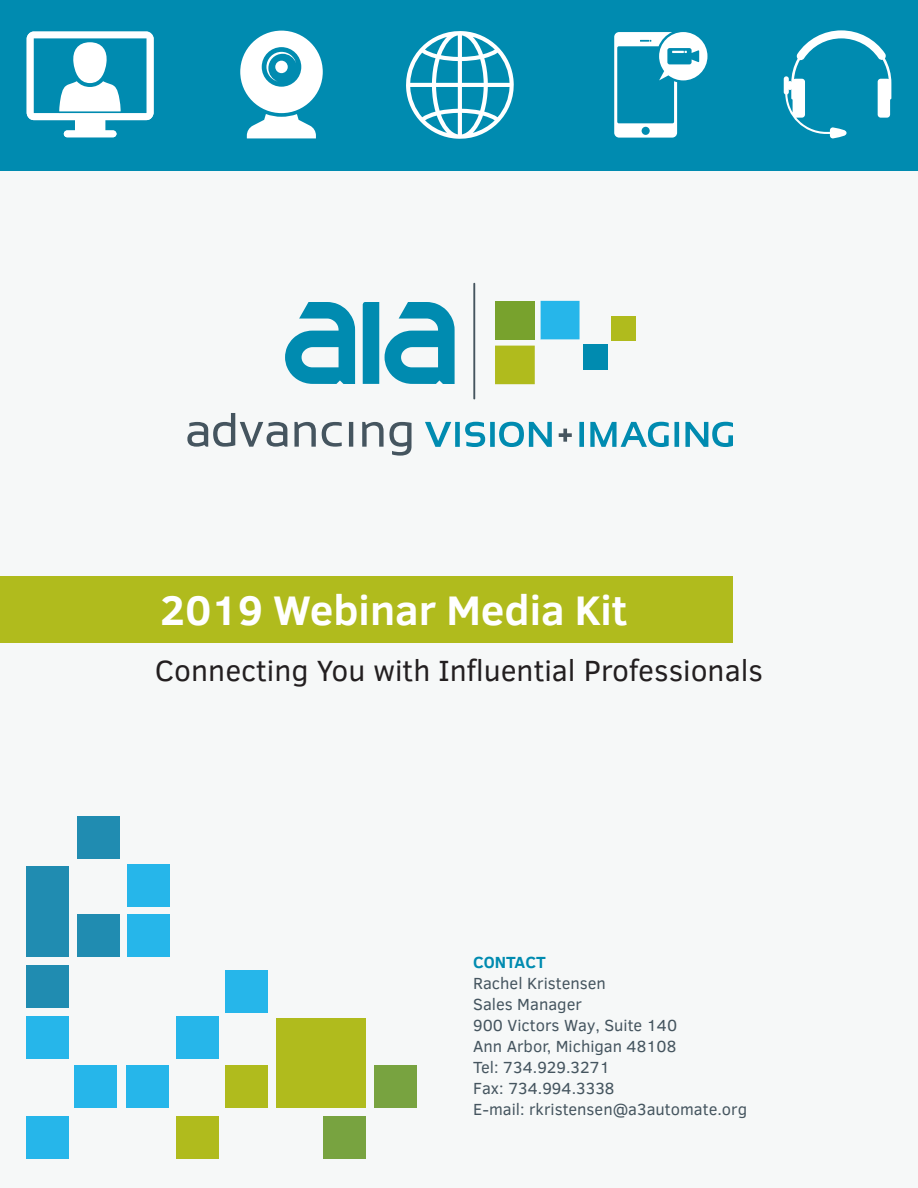
<style>
.page{position:relative;width:918px;height:1188px;background:#f6f8f8}
.page>*{position:absolute;margin:0;border:0;box-sizing:border-box;transform-origin:0 0}
.t1{font:700 42.45px "Clear Sans";color:#fff}
.t2{font:30px "Clear Sans";color:#231f20}
.t3{font:16.5px/21px "Clear Sans";color:#45555f}
.s1{font-weight:700;color:#008bb0}
</style>
<div class="page">
<svg style="left:285px;top:302px;width:170px;height:82px"></svg>
<hr style="left:473px;top:283px;width:2px;height:116px;background:#45555f">
<div style="left:495px;top:301px;width:40px;height:38px;background:#78a22d"></div>
<div style="left:541px;top:301px;width:39px;height:39px;background:#26b6ea"></div>
<div style="left:611px;top:316px;width:25px;height:25px;background:#b0bb1d"></div>
<div style="left:495px;top:345px;width:40px;height:39px;background:#b0bb1d"></div>
<div style="left:583px;top:345px;width:25px;height:25px;background:#008bb0"></div>
<svg style="left:187px;top:413px;width:225px;height:43px"></svg>
<svg style="left:425px;top:422px;width:127px;height:25px"></svg>
<svg style="left:559px;top:429px;width:13px;height:13px"></svg>
<svg style="left:579px;top:422px;width:154px;height:25px"></svg>
<div style="left:0;top:577px;width:733px;height:66px;background:#b0bb1d"></div>
<div style="left:0;top:0;width:918px;height:171px;background:#008bb0"></div>
<div style="left:77px;top:816px;width:43px;height:43px;background:#208cb1"></div>
<div style="left:26px;top:965px;width:43px;height:43px;background:#208cb1"></div>
<div style="left:26px;top:1017px;width:43px;height:42px;background:#26b6ea"></div>
<div style="left:74px;top:1065px;width:43px;height:43px;background:#26b6ea"></div>
<div style="left:26px;top:1116px;width:43px;height:43px;background:#26b6ea"></div>
<div style="left:126px;top:1065px;width:43px;height:43px;background:#26b6ea"></div>
<div style="left:176px;top:1116px;width:43px;height:43px;background:#b0bb1d"></div>
<div style="left:225px;top:1065px;width:43px;height:43px;background:#b0bb1d"></div>
<div style="left:176px;top:1017px;width:43px;height:42px;background:#26b6ea"></div>
<div style="left:225px;top:970px;width:43px;height:43px;background:#26b6ea"></div>
<div style="left:323px;top:1116px;width:43px;height:43px;background:#78a340"></div>
<div style="left:375px;top:1065px;width:42px;height:43px;background:#78a340"></div>
<div style="left:277px;top:1018px;width:89px;height:90px;background:#b0bb1d"></div>
<div style="left:128px;top:864px;width:42px;height:43px;background:#26b6ea"></div>
<div style="left:128px;top:914px;width:42px;height:43px;background:#26b6ea"></div>
<div style="left:77px;top:914px;width:43px;height:43px;background:#208cb1"></div>
<div style="left:26px;top:867px;width:43px;height:90px;background:#208cb1"></div>
<svg style="left:27px;top:32px;width:127px;height:105px"></svg>
<div style="left:240px;top:31px;width:83px;height:82px;background:#fff;border-radius:50%"></div>
<div style="left:262px;top:47px;width:39px;height:40px;background:#008bb0;border-radius:50%"></div>
<svg style="left:266px;top:52px;width:30px;height:30px"></svg>
<div style="left:275px;top:61px;width:13px;height:12px;background:#fff;border-radius:50%"></div>
<svg style="left:247px;top:114px;width:69px;height:24px"></svg>
<svg style="left:406px;top:31px;width:108px;height:108px"></svg>
<svg style="left:614px;top:32px;width:93px;height:106px"></svg>
<svg style="left:784px;top:30px;width:107px;height:108px"></svg>
<p class="t1" style="left:160px;top:579px;width:469px">2019 Webinar Media Kit</p>
<p class="t2" style="left:155px;top:650px;width:610px">Connecting You with Influential Professionals</p>
<p class="t3" style="left:473px;top:951px;width:276px"><span class="s1">CONTACT<br></span>Rachel Kristensen<br>Sales Manager<br>900 Victors Way, Suite 140<br>Ann Arbor, Michigan 48108<br>Tel: 734.929.3271<br>Fax: 734.994.3338<br>E-mail: rkristensen@a3automate.org</p>
</div>
